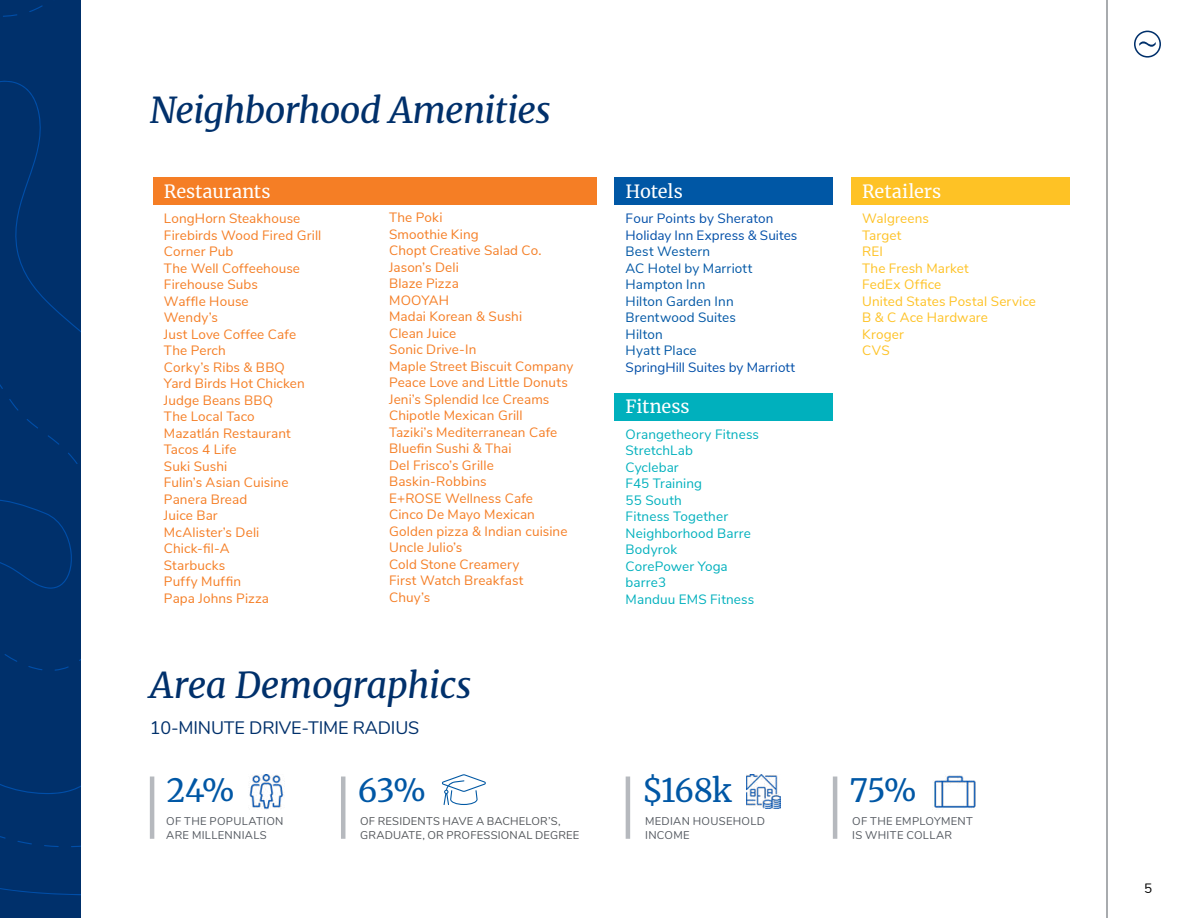
<style>
.page{position:relative;width:1188px;height:918px;background:#fff}
.page>*{position:absolute;margin:0;border:0;box-sizing:border-box;transform-origin:0 0}
.t1{font:italic 36px "Merriweather";letter-spacing:-.02em;color:#00306b}
.t2{font:31.8px "Merriweather";letter-spacing:-.045em;color:#0057a5}
.t3{font:18px "Merriweather";color:#fff}
.t4{font:18px "Nunito";letter-spacing:-.01em;color:#00306b}
.t5{font:13.5px/16.5px "Nunito Sans";letter-spacing:.01em;color:#f57e25}
.t6{font:13.5px/16.5px "Nunito Sans";letter-spacing:.01em;color:#00b0bd}
.t7{font:13.5px/16.5px "Nunito Sans";letter-spacing:.01em;color:#fec225}
.t8{font:13.5px/16.5px "Nunito Sans";letter-spacing:.01em;color:#0057a5}
.t9{font:13.5px/16.5px "Nunito Sans";color:#004ea8}
.t10{font:13.5px "Nunito";color:#000}
.t11{font:11.25px/13.6px "Nunito";letter-spacing:.025em;color:#53585f}
.t12{font:11.25px/13.6px "Nunito";letter-spacing:.015em;color:#53565a}
</style>
<div class="page">
<svg style="left:1134px;top:31px;width:27px;height:27px"></svg>
<hr style="left:1107px;top:0;width:1px;height:918px;background:#53585f">
<div style="left:0;top:0;width:81px;height:918px;background:#00306b"></div>
<svg style="left:0;top:5px;width:81px;height:891px"></svg>
<div style="left:153px;top:178px;width:443px;height:27px;background:#f57e25"></div>
<img style="left:249px;top:775px;width:35px;height:35px">
<div style="left:615px;top:178px;width:218px;height:27px;background:#0057a5"></div>
<div style="left:851px;top:178px;width:218px;height:27px;background:#fec225"></div>
<div style="left:615px;top:393px;width:218px;height:27px;background:#00b0bd"></div>
<hr style="left:341px;top:777px;width:4px;height:62px;background:#b6b9be">
<svg style="left:442px;top:774px;width:44px;height:31px"></svg>
<hr style="left:150px;top:777px;width:4px;height:62px;background:#b6b9be">
<img style="left:747px;top:775px;width:34px;height:34px">
<hr style="left:626px;top:777px;width:4px;height:62px;background:#b6b9be">
<img style="left:934px;top:775px;width:42px;height:35px">
<hr style="left:833px;top:777px;width:4px;height:62px;background:#b6b9be">
<h1 class="t1" style="left:150px;top:85px;width:402px">Neighborhood Amenities</h1>
<h3 class="t3" style="left:164px;top:179px;width:108px">Restaurants</h3>
<p class="t5" style="left:164px;top:209px;width:159px">LongHorn Steakhouse<br>Firebirds Wood Fired Grill<br>Corner Pub<br>The Well Coffeehouse<br>Firehouse Subs<br>Waffle House<br>Wendy’s<br>Just Love Coffee Cafe<br>The Perch<br>Corky’s Ribs &amp; BBQ<br>Yard Birds Hot Chicken<br>Judge Beans BBQ<br>The Local Taco<br>Mazatlán Restaurant<br>Tacos 4 Life<br>Suki Sushi<br>Fulin’s Asian Cuisine<br>Panera Bread<br>Juice Bar<br>McAlister’s Deli<br>Chick-fil-A<br>Starbucks<br>Puffy Muffin<br>Papa Johns Pizza</p>
<p class="t5" style="left:389px;top:209px;width:186px">The Poki<br>Smoothie King<br>Chopt Creative Salad Co.<br>Jason’s Deli<br>Blaze Pizza<br>MOOYAH<br>Madai Korean &amp; Sushi<br>Clean Juice<br>Sonic Drive-In<br>Maple Street Biscuit Company<br>Peace Love and Little Donuts<br>Jeni’s Splendid Ice Creams<br>Chipotle Mexican Grill<br>Taziki’s Mediterranean Cafe<br>Bluefin Sushi &amp; Thai<br>Del Frisco’s Grille<br>Baskin-Robbins<br>E+ROSE Wellness Cafe<br>Cinco De Mayo Mexican<br>Golden pizza &amp; Indian cuisine<br>Uncle Julio’s<br>Cold Stone Creamery<br>First Watch Breakfast<br>Chuy’s</p>
<h1 class="t1" style="left:150px;top:660px;width:323px">Area Demographics</h1>
<h3 class="t4" style="left:150px;top:714px;width:271px">10-MINUTE DRIVE-TIME RADIUS</h3>
<h3 class="t3" style="left:626px;top:179px;width:59px">Hotels</h3>
<p class="t9" style="left:626px;top:209px;width:173px">Four Points by Sheraton<br>Holiday Inn Express &amp; Suites</p>
<p class="t8" style="left:626px;top:242px;width:128px">Best Western<br>AC Hotel by Marriott<br>Hampton Inn<br>Hilton Garden Inn<br>Brentwood Suites<br>Hilton<br>Hyatt Place</p>
<p class="t9" style="left:626px;top:358px;width:171px">SpringHill Suites by Marriott</p>
<h3 class="t3" style="left:626px;top:394px;width:65px">Fitness</h3>
<p class="t6" style="left:626px;top:425px;width:135px">Orangetheory Fitness<br>StretchLab<br>Cyclebar<br>F45 Training<br>55 South<br>Fitness Together<br>Neighborhood Barre<br>Bodyrok<br>CorePower Yoga barre3<br>Manduu EMS Fitness</p>
<h2 class="t2" style="left:166px;top:768px;width:70px">24%</h2>
<p class="t11" style="left:166px;top:814px;width:119px">OF THE POPULATION<br>ARE MILLENNIALS</p>
<h2 class="t2" style="left:357px;top:768px;width:71px">63%</h2>
<h2 class="t2" style="left:642px;top:768px;width:91px">$168k</h2>
<p class="t11" style="left:645px;top:814px;width:121px">MEDIAN HOUSEHOLD<br>INCOME</p>
<p class="t12" style="left:360px;top:814px;width:221px">OF RESIDENTS HAVE A BACHELOR’S,<br>GRADUATE, OR PROFESSIONAL DEGREE</p>
<h3 class="t3" style="left:862px;top:179px;width:81px">Retailers</h3>
<p class="t7" style="left:862px;top:209px;width:175px">Walgreens<br>Target<br>REI<br>The Fresh Market<br>FedEx Office<br>United States Postal Service<br>B &amp; C Ace Hardware<br>Kroger<br>CVS</p>
<h2 class="t2" style="left:849px;top:768px;width:69px">75%</h2>
<p class="t11" style="left:852px;top:814px;width:122px">OF THE EMPLOYMENT<br>IS WHITE COLLAR</p>
<p class="t10" style="left:1144px;top:878px;width:10px">5</p>
</div>
